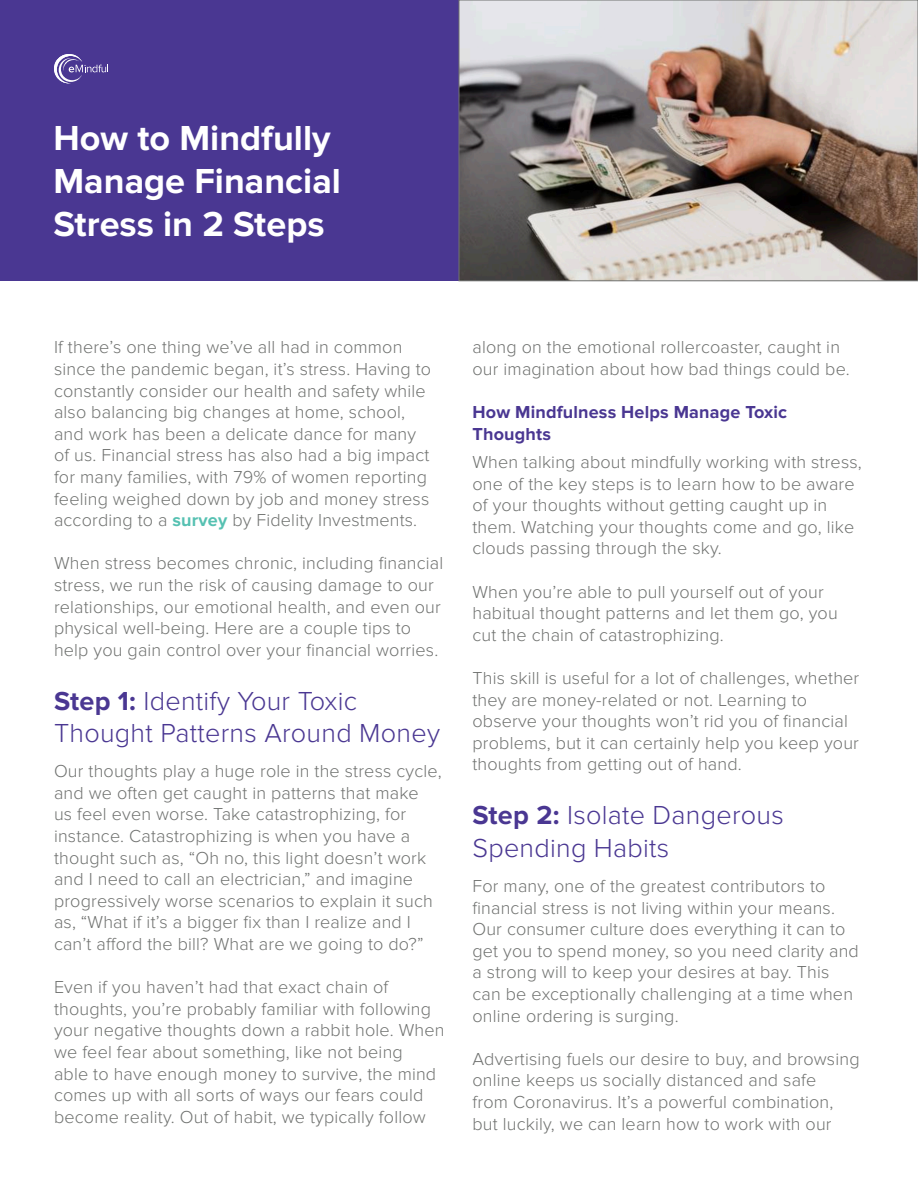
<style>
.page{position:relative;width:918px;height:1188px;background:#fff}
.page>*{position:absolute;margin:0;border:0;box-sizing:border-box;transform-origin:0 0}
.t1{font:700 36px/43.2px "Proxima Nova";color:#fff}
.t2{font:300 27px/32.4px "Proxima Nova";letter-spacing:.01em;color:#4a3792}
.t3{font:300 18px/21.6px "Proxima Nova";letter-spacing:.01em;color:#707270}
.t4{font:700 18px/21.6px "Proxima Nova";letter-spacing:.01em;color:#4a3792}
.s1{font-weight:700;color:#56c1b2}
.s2{font-weight:700}
</style>
<div class="page">
<div style="left:0;top:0;width:459px;height:281px;background:#4a3792"></div>
<img style="left:461px;top:2px;width:455px;height:277px">
<div style="left:459px;top:0;width:459px;height:281px;border:1px solid #707270"></div>
<svg style="left:54px;top:54px;width:54px;height:29px"></svg>
<p class="t1" style="left:54px;top:117px;width:289px">How to Mindfully<br>Manage Financial<br>Stress in 2 Steps</p>
<p class="t3" style="left:54px;top:337px;width:379px">If there’s one thing we’ve all had in common since the pandemic began, it’s stress. Having to constantly consider our health and safety while also balancing big changes at home, school, and work has been a delicate dance for many of us. Financial stress has also had a big impact for many families, with 79% of women reporting feeling weighed down by job and money stress according to a <span class="s1">survey</span> by Fidelity Investments.</p>
<p class="t3" style="left:54px;top:553px;width:391px">When stress becomes chronic, including financial stress, we run the risk of causing damage to our relationships, our emotional health, and even our physical well-being. Here are a couple tips to help you gain control over your financial worries.</p>
<p class="t2" style="left:54px;top:685px;width:388px"><span class="s2">Step 1:</span> Identify Your Toxic<br>Thought Patterns Around Money</p>
<p class="t3" style="left:54px;top:761px;width:389px">Our thoughts play a huge role in the stress cycle, and we often get caught in patterns that make<br>us feel even worse. Take catastrophizing, for instance. Catastrophizing is when you have a thought such as, “Oh no, this light doesn’t work and I need to call an electrician,” and imagine progressively worse scenarios to explain it such as, “What if it’s a bigger fix than I realize and I can’t afford the bill? What are we going to do?”</p>
<p class="t3" style="left:54px;top:977px;width:392px">Even if you haven’t had that exact chain of thoughts, you’re probably familiar with following your negative thoughts down a rabbit hole. When we feel fear about something, like not being<br>able to have enough money to survive, the mind comes up with all sorts of ways our fears could become reality. Out of habit, we typically follow</p>
<p class="t3" style="left:472px;top:337px;width:379px">along on the emotional rollercoaster, caught in our imagination about how bad things could be.</p>
<p class="t4" style="left:472px;top:402px;width:316px">How Mindfulness Helps Manage Toxic<br>Thoughts</p>
<p class="t3" style="left:472px;top:452px;width:391px">When talking about mindfully working with stress, one of the key steps is to learn how to be aware of your thoughts without getting caught up in them. Watching your thoughts come and go, like clouds passing through the sky.</p>
<p class="t3" style="left:472px;top:581px;width:367px">When you’re able to pull yourself out of your habitual thought patterns and let them go, you cut the chain of catastrophizing.</p>
<p class="t3" style="left:472px;top:668px;width:388px">This skill is useful for a lot of challenges, whether they are money-related or not. Learning to observe your thoughts won’t rid you of financial problems, but it can certainly help you keep your thoughts from getting out of hand.</p>
<p class="t2" style="left:472px;top:800px;width:313px"><span class="s2">Step 2:</span> Isolate Dangerous<br>Spending Habits</p>
<p class="t3" style="left:472px;top:875px;width:388px">For many, one of the greatest contributors to financial stress is not living within your means.<br>Our consumer culture does everything it can to get you to spend money, so you need clarity and a strong will to keep your desires at bay. This can be exceptionally challenging at a time when online ordering is surging.</p>
<p class="t3" style="left:472px;top:1048px;width:389px">Advertising fuels our desire to buy, and browsing online keeps us socially distanced and safe<br>from Coronavirus. It’s a powerful combination, but luckily, we can learn how to work with our</p>
</div>
